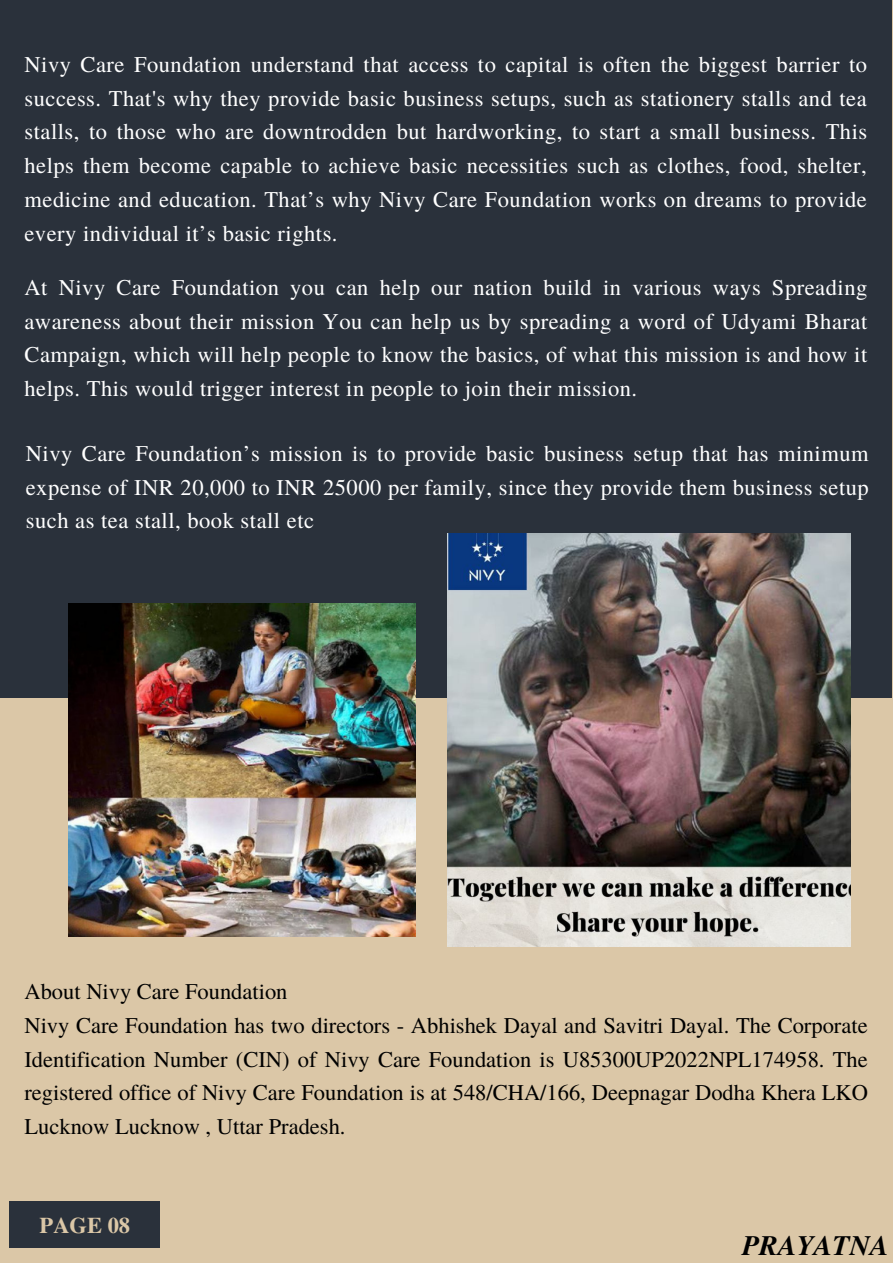
<style>
.page{position:relative;width:893px;height:1264px;background:#fff}
.page>*{position:absolute;margin:0;border:0;box-sizing:border-box;transform-origin:0 0}
.t1{font:italic 700 28.05px "Te X Gyre Termes";color:#000}
.t2{font:22.5px/33.8px "Te X Gyre Termes";letter-spacing:.025em;color:#fff;text-align:justify}
.t3{font:22.5px/33.8px "Te X Gyre Termes";color:#000}
.t4{font:700 22.5px "Te X Gyre Termes";color:#dbc7a7}
</style>
<div class="page">
<div style="left:0;top:0;width:892px;height:1262px;background:#dbc7a7"></div>
<div style="left:0;top:0;width:891px;height:697px;background:#2a313b"></div>
<div style="left:9px;top:1201px;width:151px;height:46px;background:#2a313b"></div>
<img style="left:447px;top:533px;width:403px;height:413px">
<img style="left:68px;top:603px;width:348px;height:333px">
<p class="t2" style="left:24px;top:46px;width:844px">Nivy Care Foundation understand that access to capital is often the biggest barrier to success. That's why they provide basic business setups, such as stationery stalls and tea stalls, to those who are downtrodden but hardworking, to start a small business. This helps them become capable to achieve basic necessities such as clothes, food, shelter, medicine and education. That’s why Nivy Care Foundation works on dreams to provide every individual it’s basic rights.</p>
<p class="t2" style="left:24px;top:269px;width:844px">At Nivy Care Foundation you can help our nation build in various ways Spreading awareness about their mission You can help us by spreading a word of Udyami Bharat Campaign, which will help people to know the basics, of what this mission is and how it helps. This would trigger interest in people to join their mission.</p>
<p class="t2" style="left:26px;top:435px;width:844px">Nivy Care Foundation’s mission is to provide basic business setup that has minimum expense of INR 20,000 to INR 25000 per family, since they provide them business setup such as tea stall, book stall etc</p>
<p class="t3" style="left:24px;top:973px;width:845px">About Nivy Care Foundation<br>Nivy Care Foundation has two directors - Abhishek Dayal and Savitri Dayal. The Corporate Identification Number (CIN) of Nivy Care Foundation is U85300UP2022NPL174958. The registered office of Nivy Care Foundation is at 548/CHA/166, Deepnagar Dodha Khera LKO Lucknow Lucknow , Uttar Pradesh.</p>
<p class="t4" style="left:40px;top:1207px;width:92px">PAGE 08</p>
<p class="t1" style="left:742px;top:1224px;width:148px">PRAYATNA</p>
</div>
